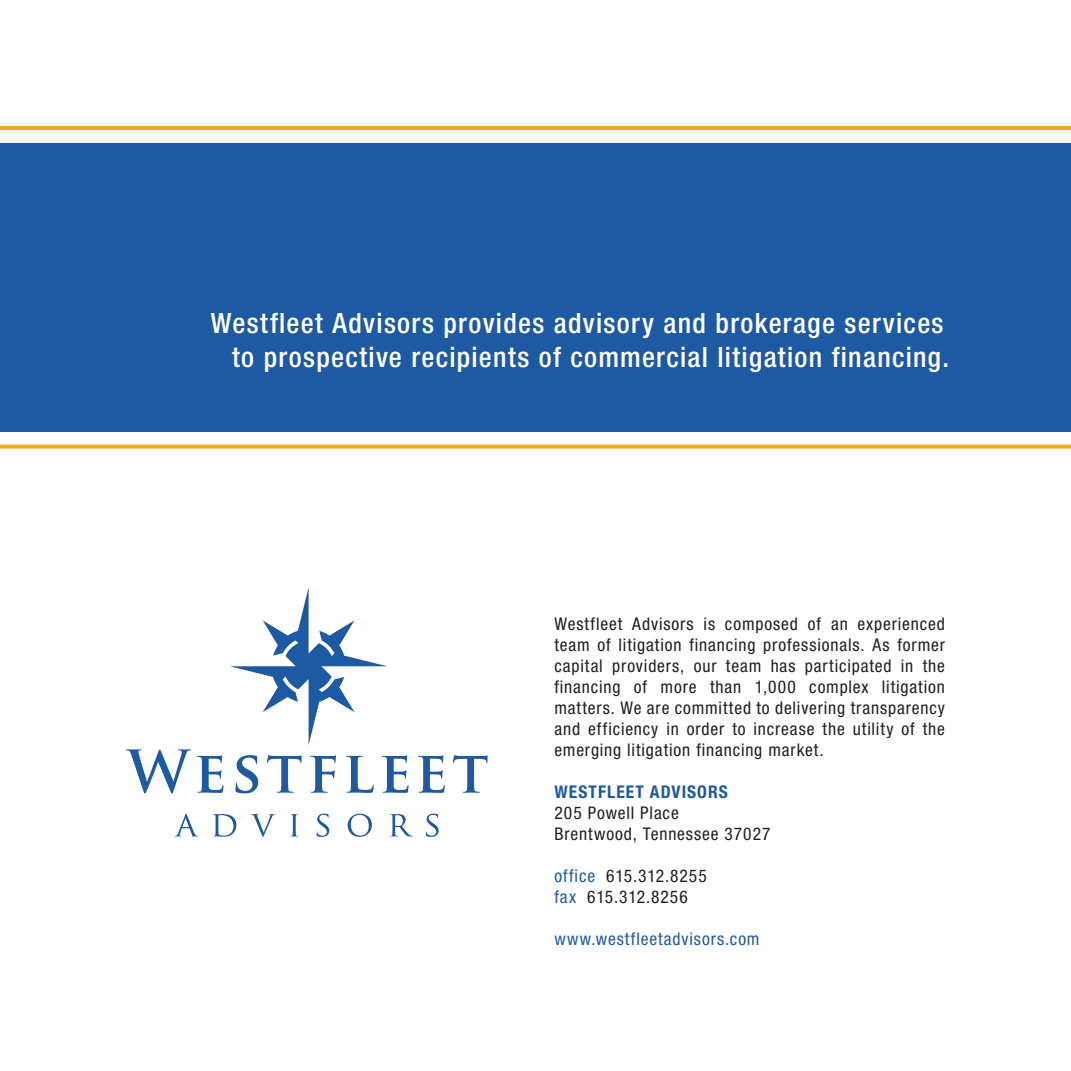
<style>
.page{position:relative;width:1071px;height:1071px;background:#fff}
.page>*{position:absolute;margin:0;border:0;box-sizing:border-box;transform-origin:0 0}
.t1{font:500 condensed 28px/33.6px "Helvetica Neue LT Std";letter-spacing:.045em;color:#fff;text-align:right}
.t2{font:condensed 17.5px/21px "Helvetica Neue LT Std";letter-spacing:.05em;color:#231f20}
.t3{font:condensed 17.5px "Helvetica Neue LT Std";letter-spacing:.055em;color:#1e5aa4}
.t4{font:700 condensed 17.5px "Helvetica Neue LT Std";letter-spacing:.06em;color:#1e5aa4}
.s1{color:#1e5aa4}
</style>
<div class="page">
<svg style="left:0;top:126px;width:1071px;height:323px"></svg>
<div style="left:0;top:143px;width:1071px;height:289px;background:#1e5aa4"></div>
<svg style="left:230px;top:587px;width:157px;height:158px"></svg>
<svg style="left:126px;top:749px;width:65px;height:45px"></svg>
<svg style="left:197px;top:755px;width:26px;height:38px"></svg>
<svg style="left:236px;top:755px;width:22px;height:38px"></svg>
<svg style="left:267px;top:755px;width:35px;height:38px"></svg>
<svg style="left:310px;top:755px;width:26px;height:38px"></svg>
<svg style="left:346px;top:756px;width:28px;height:37px"></svg>
<svg style="left:382px;top:755px;width:27px;height:38px"></svg>
<svg style="left:418px;top:755px;width:27px;height:38px"></svg>
<svg style="left:453px;top:755px;width:35px;height:38px"></svg>
<svg style="left:175px;top:814px;width:22px;height:22px"></svg>
<svg style="left:213px;top:814px;width:23px;height:23px"></svg>
<svg style="left:251px;top:814px;width:24px;height:23px"></svg>
<svg style="left:291px;top:814px;width:7px;height:22px"></svg>
<svg style="left:317px;top:814px;width:12px;height:23px"></svg>
<svg style="left:348px;top:814px;width:24px;height:23px"></svg>
<svg style="left:390px;top:814px;width:22px;height:22px"></svg>
<svg style="left:426px;top:814px;width:13px;height:23px"></svg>
<h1 class="t1" style="left:211px;top:306px;width:740px">Westfleet Advisors provides advisory and brokerage services to prospective recipients of commercial litigation financing.</h1>
<p class="t2" style="left:554px;top:613px;width:392px;text-align:justify">Westfleet Advisors is composed of an experienced team of litigation financing professionals. As former capital providers, our team has participated in the financing of more than 1,000 complex litigation matters. We are committed to delivering transparency and efficiency in order to increase the utility of the emerging litigation financing market.</p>
<p class="t4" style="left:554px;top:781px;width:175px">WESTFLEET ADVISORS</p>
<p class="t2" style="left:554px;top:802px;width:218px">205 Powell Place<br>Brentwood, Tennessee 37027</p>
<p class="t2" style="left:554px;top:865px;width:154px"><span class="s1">office</span> 615.312.8255 <span class="s1">fax</span> 615.312.8256</p>
<p class="t3" style="left:554px;top:929px;width:207px">www.westfleetadvisors.com</p>
</div>
